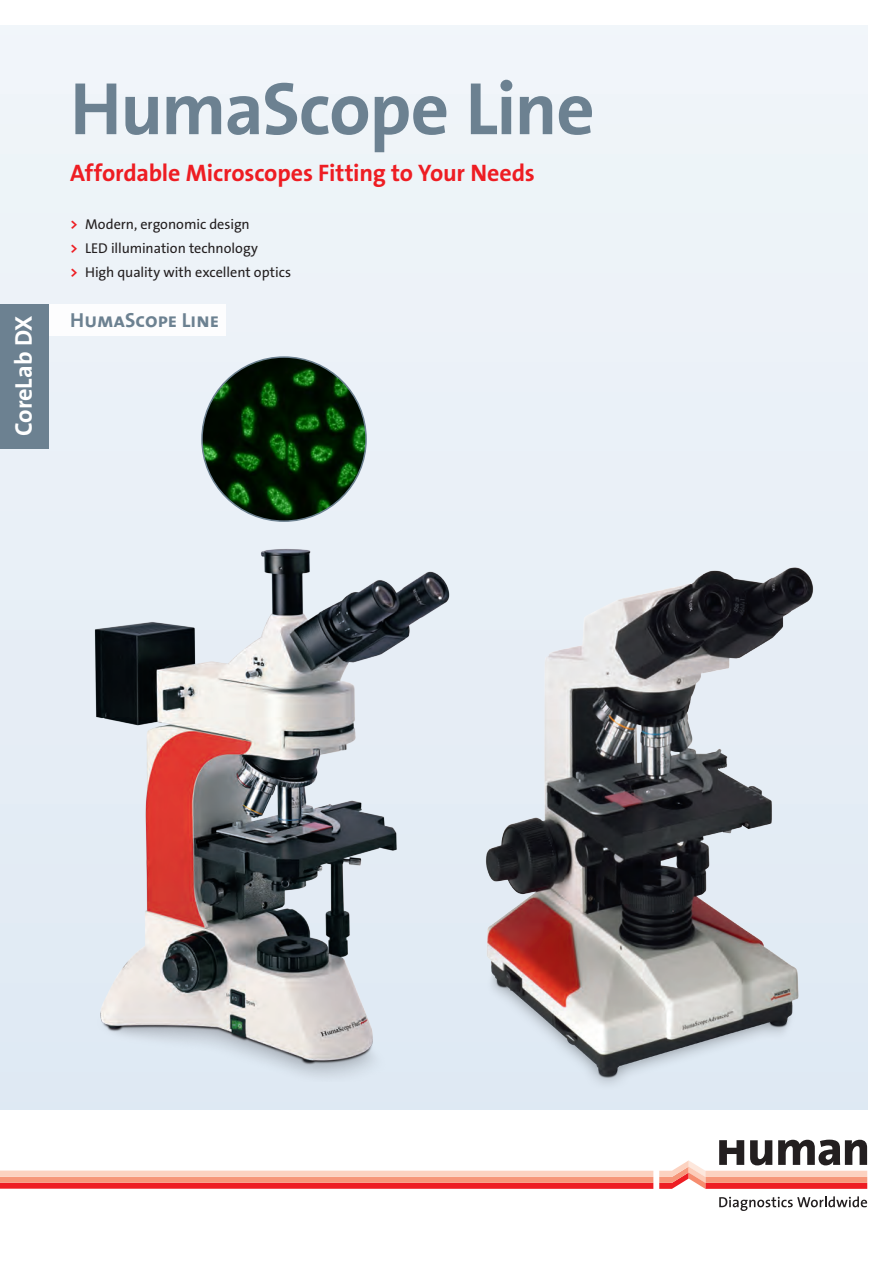
<style>
.page{position:relative;width:893px;height:1263px;background:#fff}
.page>*{position:absolute;margin:0;border:0;box-sizing:border-box;transform-origin:0 0}
.t1{font:700 75px "The Sans B7";letter-spacing:-.02em;color:#6c8191}
.t2{font:700 24.3px "The Sans B7";color:#fff}
.t3{font:700 24px "The Sans B7";letter-spacing:-.01em;color:#ee1d23}
.t4{font:20.4px "The Sans Bold Caps";color:#6c8191}
.t5{font:14.25px "The Sans B5 Plain";letter-spacing:-.005em;color:#231f20}
.s1{font-family:"The Sans B7";font-weight:700;color:#ee1d23}
</style>
<div class="page">
<div style="left:0;top:26px;width:867px;height:1084px;background:linear-gradient(to right,#ebf1f7,#edf2f8)"></div>
<svg style="left:0;top:1140px;width:867px;height:49px"></svg>
<svg style="left:719px;top:1196px;width:148px;height:15px"></svg>
<img style="left:202px;top:357px;width:164px;height:164px;border-radius:82px">
<img style="left:63px;top:535px;width:391px;height:546px">
<img style="left:458px;top:536px;width:400px;height:554px">
<div style="left:0;top:304px;width:225px;height:31px;background:#fff"></div>
<div style="left:0;top:304px;width:49px;height:144px;background:#6c8191"></div>
<p class="t2" style="left:10px;top:436px;width:121px;rotate:-90deg">CoreLab DX</p>
<p class="t1" style="left:70px;top:69px;width:526px">HumaScope Line</p>
<p class="t3" style="left:70px;top:160px;width:466px">Affordable Microscopes Fitting to Your Needs</p>
<p class="t5" style="left:70px;top:217px;width:181px"><span class="s1">&gt;</span> Modern, ergonomic design</p>
<p class="t5" style="left:70px;top:241px;width:189px"><span class="s1">&gt;</span> LED illumination technology</p>
<p class="t5" style="left:70px;top:265px;width:222px"><span class="s1">&gt;</span> High quality with excellent optics</p>
<p class="t4" style="left:70px;top:309px;width:151px">HumaScope Line</p>
</div>
